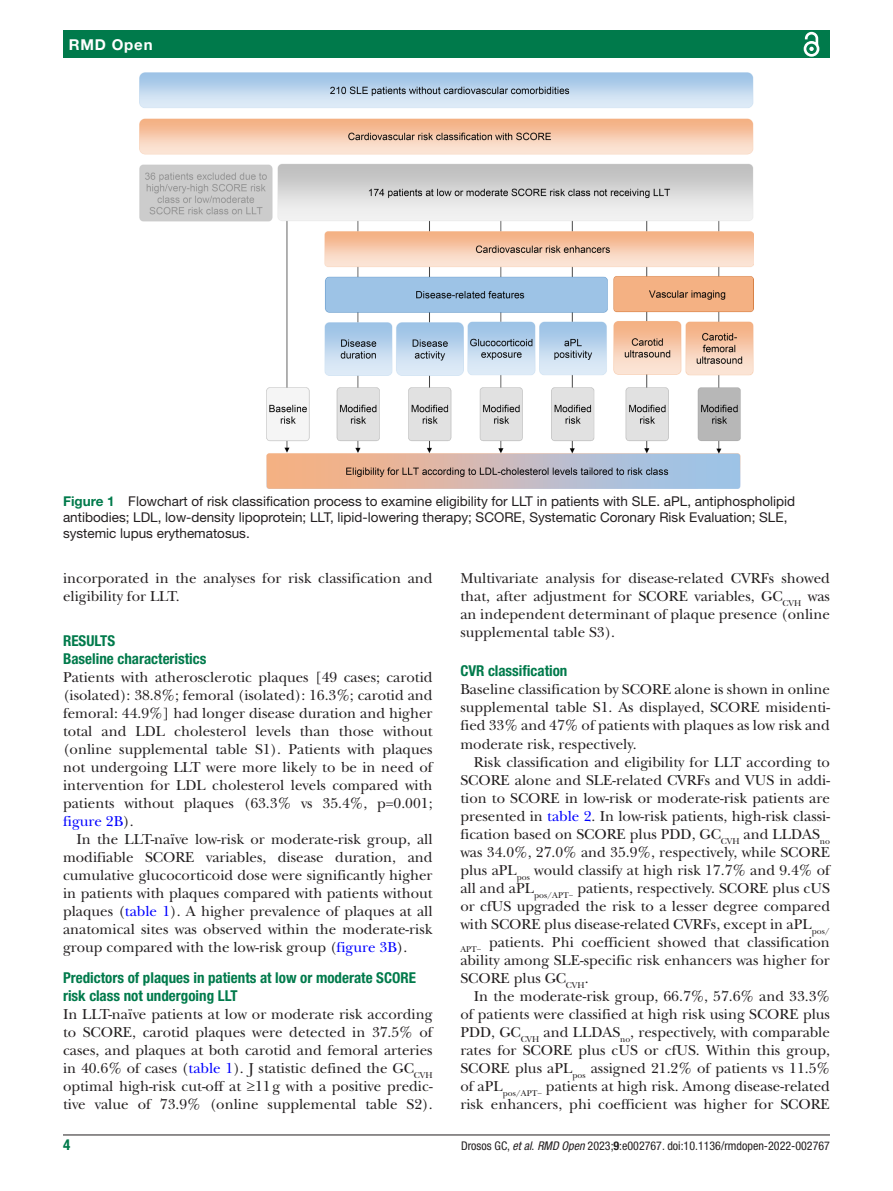
<style>
.page{position:relative;width:893px;height:1191px;background:#fff}
.page>*{position:absolute;margin:0;border:0;box-sizing:border-box;transform-origin:0 0}
.t1{font:15px/18px "New Baskerville";color:#231f20;text-align:justify}
.t2{font:700 condensed 15px/18px "Helvetica Neue LT Std";color:#007a4b}
.t3{font:700 15px "Helvetica Neue LT Std";letter-spacing:.055em;color:#fff}
.t4{font:13.5px/16.2px "Helvetica Neue LT Std";color:#231f20}
.t5{font:condensed 12px "Helvetica Neue LT Std";color:#231f20}
.s1{font-weight:700;color:#007a4b}
.s2{color:#00f}
.s3{font-style:italic}
.s4{font-weight:700}
</style>
<div class="page">
<hr style="left:63px;top:1134px;width:767px;height:1px;background:#231f20">
<div style="left:63px;top:31px;width:767px;height:27px;background:#007a4b"></div>
<svg style="left:803px;top:31px;width:17px;height:26px"></svg>
<img style="left:140px;top:73px;width:613px;height:415px">
<p class="t3" style="left:69px;top:35px;width:85px">RMD Open</p>
<p class="t4" style="left:63px;top:493px;width:734px"><span class="s1">Figure 1</span> Flowchart of risk classification process to examine eligibility for LLT in patients with SLE. aPL, antiphospholipid antibodies; LDL, low-density lipoprotein; LLT, lipid-lowering therapy; SCORE, Systematic Coronary Risk Evaluation; SLE, systemic lupus erythematosus.</p>
<p class="t1" style="left:63px;top:569px;width:371px">incorporated in the analyses for risk classification and eligibility for LLT.</p>
<p class="t2" style="left:63px;top:631px;width:145px">RESULTS<br>Baseline characteristics</p>
<p class="t1" style="left:63px;top:668px;width:371px">Patients with atherosclerotic plaques [49 cases; carotid (isolated): 38.8%; femoral (isolated): 16.3%; carotid and femoral: 44.9%] had longer disease duration and higher total and LDL cholesterol levels than those without (online supplemental table S1). Patients with plaques not undergoing LLT were more likely to be in need of intervention for LDL cholesterol levels compared with patients without plaques (63.3% vs 35.4%, p=0.001; <span class="s2">figure 2B</span>).</p>
<p class="t1" style="left:63px;top:830px;width:371px;text-indent:14px">In the LLT-naïve low-risk or moderate-risk group, all modifiable SCORE variables, disease duration, and cumulative glucocorticoid dose were significantly higher in patients with plaques compared with patients without plaques (<span class="s2">table 1</span>). A higher prevalence of plaques at all anatomical sites was observed within the moderate-risk group compared with the low-risk group (<span class="s2">figure 3B</span>).</p>
<p class="t2" style="left:63px;top:968px;width:354px">Predictors of plaques in patients at low or moderate SCORE risk class not undergoing LLT</p>
<p class="t1" style="left:63px;top:1005px;width:371px">In LLT-naïve patients at low or moderate risk according to SCORE, carotid plaques were detected in 37.5% of cases, and plaques at both carotid and femoral arteries in 40.6% of cases (<span class="s2">table 1</span>). J statistic defined the GC<sub>CVH </sub>optimal high-risk cut-off at ≥11g with a positive predic&shy;tive value of 73.9% (online supplemental table S2).</p>
<p class="t1" style="left:460px;top:569px;width:371px">Multivariate analysis for disease-related CVRFs showed that, after adjustment for SCORE variables, GC<sub>CVH</sub> was an independent determinant of plaque presence (online supplemental table S3).</p>
<p class="t2" style="left:460px;top:662px;width:109px">CVR classification</p>
<p class="t1" style="left:460px;top:680px;width:371px">Baseline classification by SCORE alone is shown in online supplemental table S1. As displayed, SCORE misidenti&shy;fied 33% and 47% of patients with plaques as low risk and moderate risk, respectively.</p>
<p class="t1" style="left:460px;top:752px;width:371px;text-indent:14px">Risk classification and eligibility for LLT according to SCORE alone and SLE-related CVRFs and VUS in addi&shy;tion to SCORE in low-risk or moderate-risk patients are presented in <span class="s2">table 2</span>. In low-risk patients, high-risk classi&shy;fication based on SCORE plus PDD, GC<sub>CVH</sub> and LLDAS<sub>no </sub>was 34.0%, 27.0% and 35.9%, respectively, while SCORE plus aPL<sub>pos</sub> would classify at high risk 17.7% and 9.4% of all and aPL<sub>pos/APT−</sub> patients, respectively. SCORE plus cUS or cfUS upgraded the risk to a lesser degree compared with SCORE plus disease-related CVRFs, except in aPL<sub>pos/ APT−</sub> patients. Phi coefficient showed that classification ability among SLE-specific risk enhancers was higher for SCORE plus GC<sub>CVH</sub>.</p>
<p class="t1" style="left:460px;top:987px;width:371px;text-indent:14px">In the moderate-risk group, 66.7%, 57.6% and 33.3% of patients were classified at high risk using SCORE plus PDD, GC<sub>CVH</sub> and LLDAS<sub>no</sub>, respectively, with comparable rates for SCORE plus cUS or cfUS. Within this group, SCORE plus aPL<sub>pos</sub> assigned 21.2% of patients vs 11.5% of aPL<sub>pos/APT−</sub> patients at high risk. Among disease-related risk enhancers, phi coefficient was higher for SCORE</p>
<p class="t2" style="left:63px;top:1135px;width:9px">4</p>
<p class="t5" style="left:461px;top:1138px;width:370px">Drosos GC, <span class="s3">et al</span>. <span class="s3">RMD Open</span> 2023;<span class="s4">9</span>:e002767. doi:10.1136/rmdopen-2022-002767</p>
</div>
